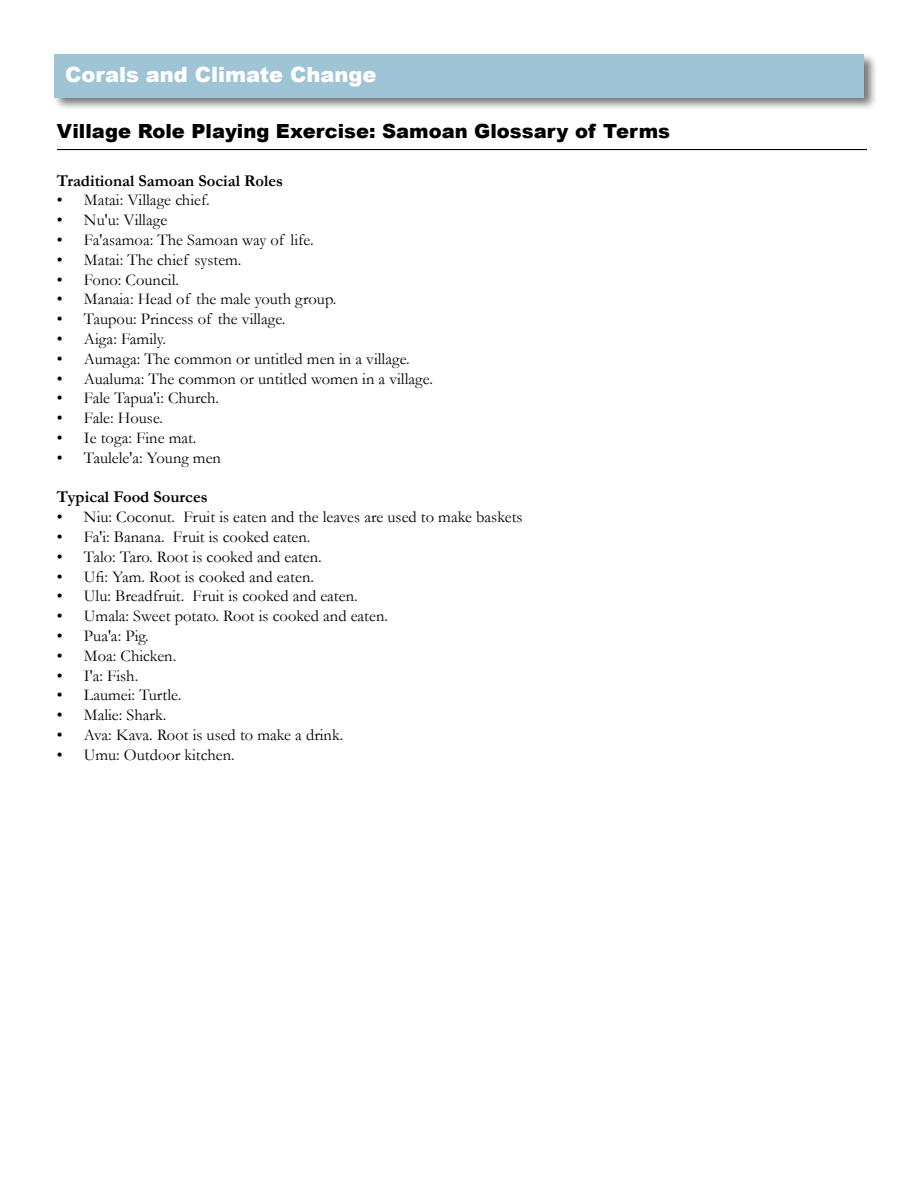
<style>
.page{position:relative;width:918px;height:1188px;background:#fff}
.page>*{position:absolute;margin:0;border:0;box-sizing:border-box;transform-origin:0 0}
.t1{font:900 21px "Arial";color:#fff}
.t2{font:900 19.5px "Arial";color:#000}
.t3{font:16.5px "Garamond";color:#000}
.t4{font:700 16.5px "Garamond";color:#000}
</style>
<div class="page">
<div style="left:52px;top:52px;width:826px;height:60px;background:#000;opacity:.55"></div>
<div style="left:54px;top:54px;width:810px;height:43px;background:#9fc4d6"></div>
<hr style="left:57px;top:149px;width:810px;height:1px;background:#000">
<p class="t1" style="left:65px;top:59px;width:313px">Corals and Climate Change</p>
<p class="t2" style="left:57px;top:117px;width:615px">Village Role Playing Exercise: Samoan Glossary of Terms</p>
<p class="t4" style="left:57px;top:171px;width:228px">Traditional Samoan Social Roles</p>
<p class="t3" style="left:57px;top:190px;width:154px">• Matai: Village chief.</p>
<p class="t3" style="left:57px;top:210px;width:112px">• Nu'u: Village</p>
<p class="t3" style="left:57px;top:230px;width:258px">• Fa'asamoa: The Samoan way of life.</p>
<p class="t3" style="left:57px;top:250px;width:186px">• Matai: The chief system.</p>
<p class="t3" style="left:57px;top:270px;width:124px">• Fono: Council.</p>
<p class="t3" style="left:57px;top:289px;width:281px">• Manaia: Head of the male youth group.</p>
<p class="t3" style="left:57px;top:309px;width:230px">• Taupou: Princess of the village.</p>
<p class="t3" style="left:57px;top:329px;width:111px">• Aiga: Family.</p>
<p class="t3" style="left:57px;top:349px;width:354px">• Aumaga: The common or untitled men in a village.</p>
<p class="t3" style="left:57px;top:369px;width:378px">• Aualuma: The common or untitled women in a village.</p>
<p class="t3" style="left:57px;top:388px;width:164px">• Fale Tapua'i: Church.</p>
<p class="t3" style="left:57px;top:408px;width:108px">• Fale: House.</p>
<p class="t3" style="left:57px;top:428px;width:141px">• Ie toga: Fine mat.</p>
<p class="t3" style="left:57px;top:448px;width:166px">• Taulele'a: Young men</p>
<p class="t4" style="left:57px;top:487px;width:152px">Typical Food Sources</p>
<p class="t3" style="left:57px;top:507px;width:467px">• Niu: Coconut. Fruit is eaten and the leaves are used to make baskets</p>
<p class="t3" style="left:57px;top:527px;width:255px">• Fa'i: Banana. Fruit is cooked eaten.</p>
<p class="t3" style="left:57px;top:547px;width:266px">• Talo: Taro. Root is cooked and eaten.</p>
<p class="t3" style="left:57px;top:567px;width:259px">• Ufi: Yam. Root is cooked and eaten.</p>
<p class="t3" style="left:57px;top:586px;width:302px">• Ulu: Breadfruit. Fruit is cooked and eaten.</p>
<p class="t3" style="left:57px;top:606px;width:333px">• Umala: Sweet potato. Root is cooked and eaten.</p>
<p class="t3" style="left:57px;top:626px;width:93px">• Pua'a: Pig.</p>
<p class="t3" style="left:57px;top:646px;width:121px">• Moa: Chicken.</p>
<p class="t3" style="left:57px;top:666px;width:83px">• I'a: Fish.</p>
<p class="t3" style="left:57px;top:685px;width:126px">• Laumei: Turtle.</p>
<p class="t3" style="left:57px;top:705px;width:111px">• Malie: Shark.</p>
<p class="t3" style="left:57px;top:725px;width:288px">• Ava: Kava. Root is used to make a drink.</p>
<p class="t3" style="left:57px;top:745px;width:179px">• Umu: Outdoor kitchen.</p>
</div>
